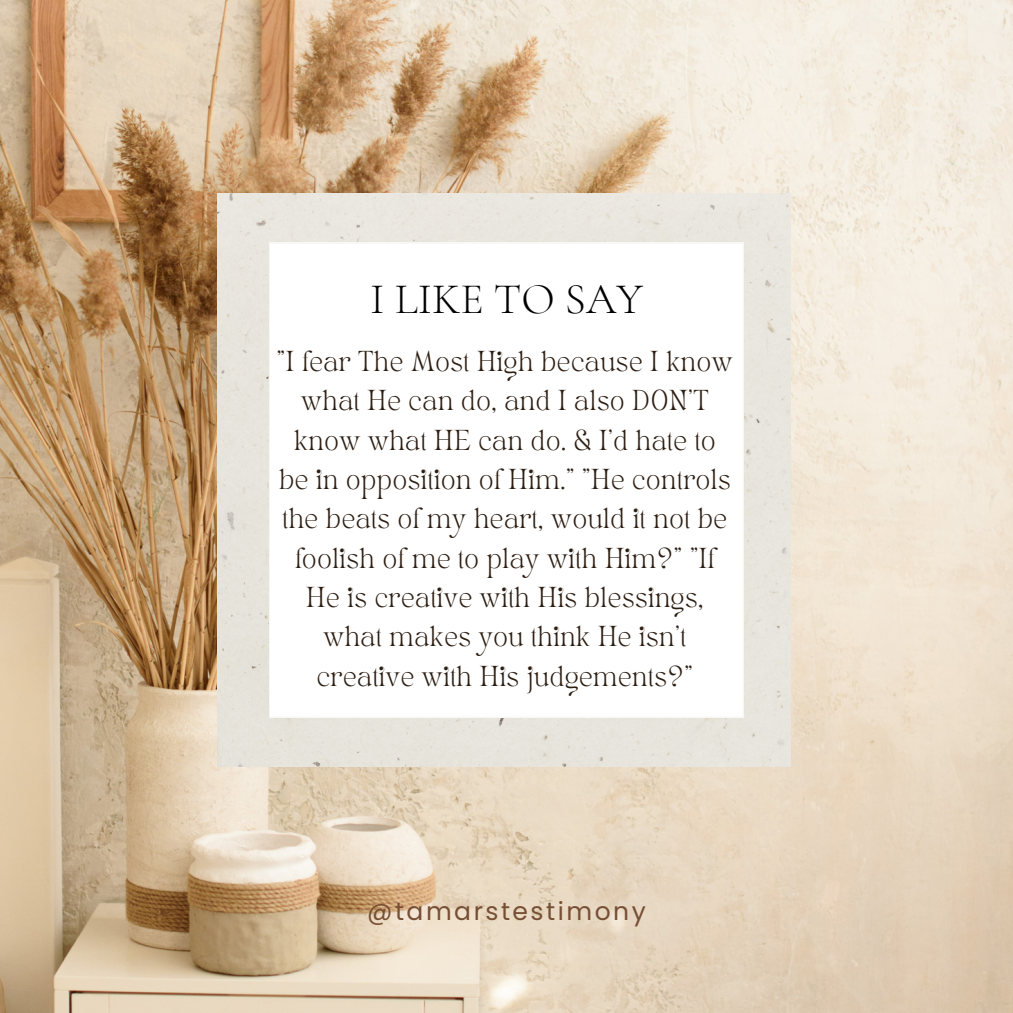
<style>
.page{position:relative;width:1013px;height:1013px;background:#fff}
.page>*{position:absolute;margin:0;border:0;box-sizing:border-box;transform-origin:0 0}
.t1{font:300 43.5px "Cormorant Garamond";color:#000}
.t2{font:28.75px/39.4px "TAN VIVRELIBRE Regular";color:#2c1d11;text-align:center}
.t3{font:25px "Poppins";letter-spacing:.1em;color:#764f34}
</style>
<div class="page">
<img style="left:0;top:0;width:1012px;height:1012px">
<div style="left:217px;top:193px;width:573px;height:573px;background:#e7e5dd"></div>
<svg style="left:269px;top:243px;width:474px;height:474px"></svg>
<p class="t1" style="left:370px;top:272px;width:274px">I LIKE TO SAY</p>
<p class="t2" style="left:277px;top:346px;width:457px">"I fear The Most High because I know what He can do, and I also DON'T know what HE can do. &amp; I'd hate to be in opposition of Him." "He controls the beats of my heart, would it not be foolish of me to play with Him?" "If<br>He is creative with His blessings, what makes you think He isn't creative with His judgements?"</p>
<p class="t3" style="left:367px;top:893px;width:280px">@tamarstestimony</p>
</div>
